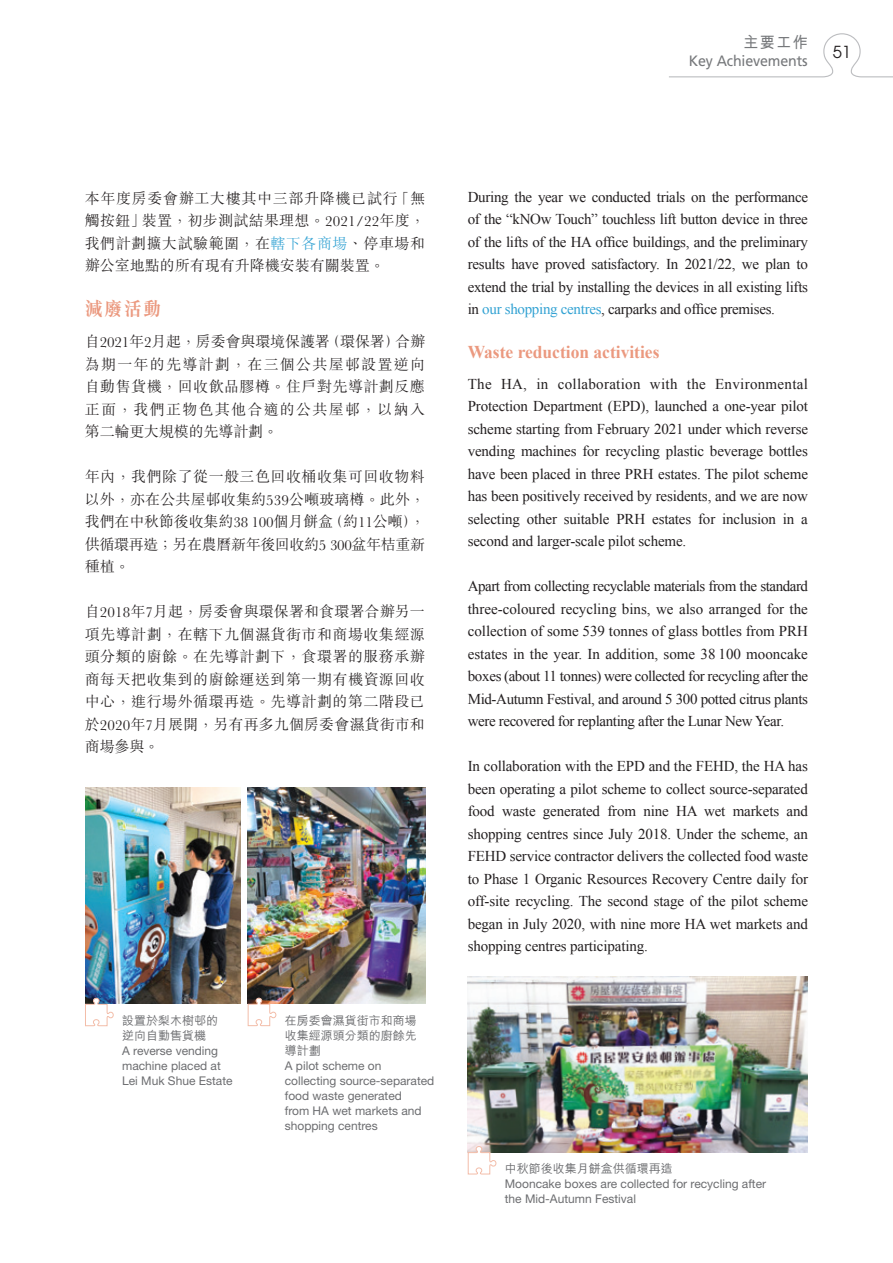
<style>
.page{position:relative;width:893px;height:1263px;background:#fff}
.page>*{position:absolute;margin:0;border:0;box-sizing:border-box;transform-origin:0 0}
.Chi_Sub_head{font:700 19.5px "M Sung HK";color:#eb997f;scale:.93 1}
.Eng_Sub_head{font:700 18px "Times New Roman";color:#eb997f}
.t1{font:16.5px "Avant Garde";color:#231f20}
.t2{font:700 15.75px "M Hei HK";color:#76787b;scale:.95 1}
.Eng_Body_tex{font:15px/22.5px "Times New Roman";letter-spacing:-.02em;color:#231f20;text-align:justify}
.Chi_Body_tex{font:300 15px/22.5px "M Sung HK";letter-spacing:.005em;color:#231f20;text-align:justify}
.t3{font:15px "Frutiger";letter-spacing:-.01em;color:#76787b;scale:.95 1}
.t4{font:12px/15px "Helvetica Neue";color:#6c6d70}
.t5{font:500 12px/15px "M Hei HK";color:#6c6d70}
.s1{color:#32a2d3}
</style>
<div class="page">
<img style="left:468px;top:976px;width:340px;height:176px">
<svg style="left:467px;top:1145px;width:30px;height:30px"></svg>
<img style="left:85px;top:787px;width:155px;height:217px">
<svg style="left:85px;top:997px;width:29px;height:30px"></svg>
<img style="left:248px;top:787px;width:177px;height:217px">
<svg style="left:247px;top:997px;width:30px;height:29px"></svg>
<svg style="left:669px;top:33px;width:224px;height:45px"></svg>
<p class="t2" style="left:743px;top:31px;width:69px">主要工作</p>
<p class="t3" style="left:689px;top:52px;width:127px">Key Achievements</p>
<p class="t1" style="left:833px;top:42px;width:20px">51</p>
<p class="Chi_Body_tex" style="left:85px;top:186px;width:342px">本年度房委會辦工大樓其中三部升降機已試行「無觸按鈕」裝置，初步測試結果理想。2021/22年度，我們計劃擴大試驗範圍，在<span class="s1">轄下各商場</span>、停車場和辦公室地點的所有現有升降機安裝有關裝置。</p>
<p class="Chi_Sub_head" style="left:85px;top:299px;width:84px">減廢活動</p>
<p class="Chi_Body_tex" style="left:85px;top:329px;width:342px">自2021年2月起，房委會與環境保護署（環保署）合辦為期一年的先導計劃，在三個公共屋邨設置逆向自動售貨機，回收飲品膠樽。住戶對先導計劃反應正面，我們正物色其他合適的公共屋邨，以納入第二輪更大規模的先導計劃。</p>
<p class="Chi_Body_tex" style="left:85px;top:464px;width:342px">年內，我們除了從一般三色回收桶收集可回收物料以外，亦在公共屋邨收集約539公噸玻璃樽。此外，我們在中秋節後收集約38 100個月餅盒（約11公噸），供循環再造；另在農曆新年後回收約5 300盆年桔重新種植。</p>
<p class="Chi_Body_tex" style="left:85px;top:599px;width:342px">自2018年7月起，房委會與環保署和食環署合辦另一項先導計劃，在轄下九個濕貨街市和商場收集經源頭分類的廚餘。在先導計劃下，食環署的服務承辦商每天把收集到的廚餘運送到第一期有機資源回收中心，進行場外循環再造。先導計劃的第二階段已於2020年7月展開，另有再多九個房委會濕貨街市和商場參與。</p>
<p class="t5" style="left:122px;top:1012px;width:97px">設置於梨木樹邨的逆向自動售貨機</p>
<p class="t4" style="left:122px;top:1043px;width:112px">A reverse vending machine placed at<br>Lei Muk Shue Estate</p>
<p class="t5" style="left:285px;top:1012px;width:133px;text-align:justify">在房委會濕貨街市和商場收集經源頭分類的廚餘先導計劃</p>
<p class="t4" style="left:285px;top:1058px;width:151px">A pilot scheme on collecting source-separated food waste generated<br>from HA wet markets and shopping centres</p>
<p class="Eng_Body_tex" style="left:468px;top:185px;width:342px">During the year we conducted trials on the performance of the “kNOw Touch” touchless lift button device in three of the lifts of the HA office buildings, and the preliminary results have proved satisfactory. In 2021/22, we plan to extend the trial by installing the devices in all existing lifts in <span class="s1">our shopping centres</span>, carparks and office premises.</p>
<p class="Eng_Sub_head" style="left:468px;top:339px;width:193px">Waste reduction activities</p>
<p class="Eng_Body_tex" style="left:468px;top:372px;width:342px">The HA, in collaboration with the Environmental Protection Department (EPD), launched a one-year pilot scheme starting from February 2021 under which reverse vending machines for recycling plastic beverage bottles have been placed in three PRH estates. The pilot scheme has been positively received by residents, and we are now selecting other suitable PRH estates for inclusion in a second and larger-scale pilot scheme.</p>
<p class="Eng_Body_tex" style="left:468px;top:575px;width:342px">Apart from collecting recyclable materials from the standard three-coloured recycling bins, we also arranged for the collection of some 539 tonnes of glass bottles from PRH estates in the year. In addition, some 38 100 mooncake boxes (about 11 tonnes) were collected for recycling after the Mid-Autumn Festival, and around 5 300 potted citrus plants were recovered for replanting after the Lunar New Year.</p>
<p class="Eng_Body_tex" style="left:468px;top:755px;width:342px">In collaboration with the EPD and the FEHD, the HA has been operating a pilot scheme to collect source-separated food waste generated from nine HA wet markets and shopping centres since July 2018. Under the scheme, an FEHD service contractor delivers the collected food waste to Phase 1 Organic Resources Recovery Centre daily for off-site recycling. The second stage of the pilot scheme began in July 2020, with nine more HA wet markets and shopping centres participating.</p>
<p class="t5" style="left:505px;top:1160px;width:169px">中秋節後收集月餅盒供循環再造</p>
<p class="t4" style="left:505px;top:1176px;width:263px">Mooncake boxes are collected for recycling after the Mid-Autumn Festival</p>
</div>
